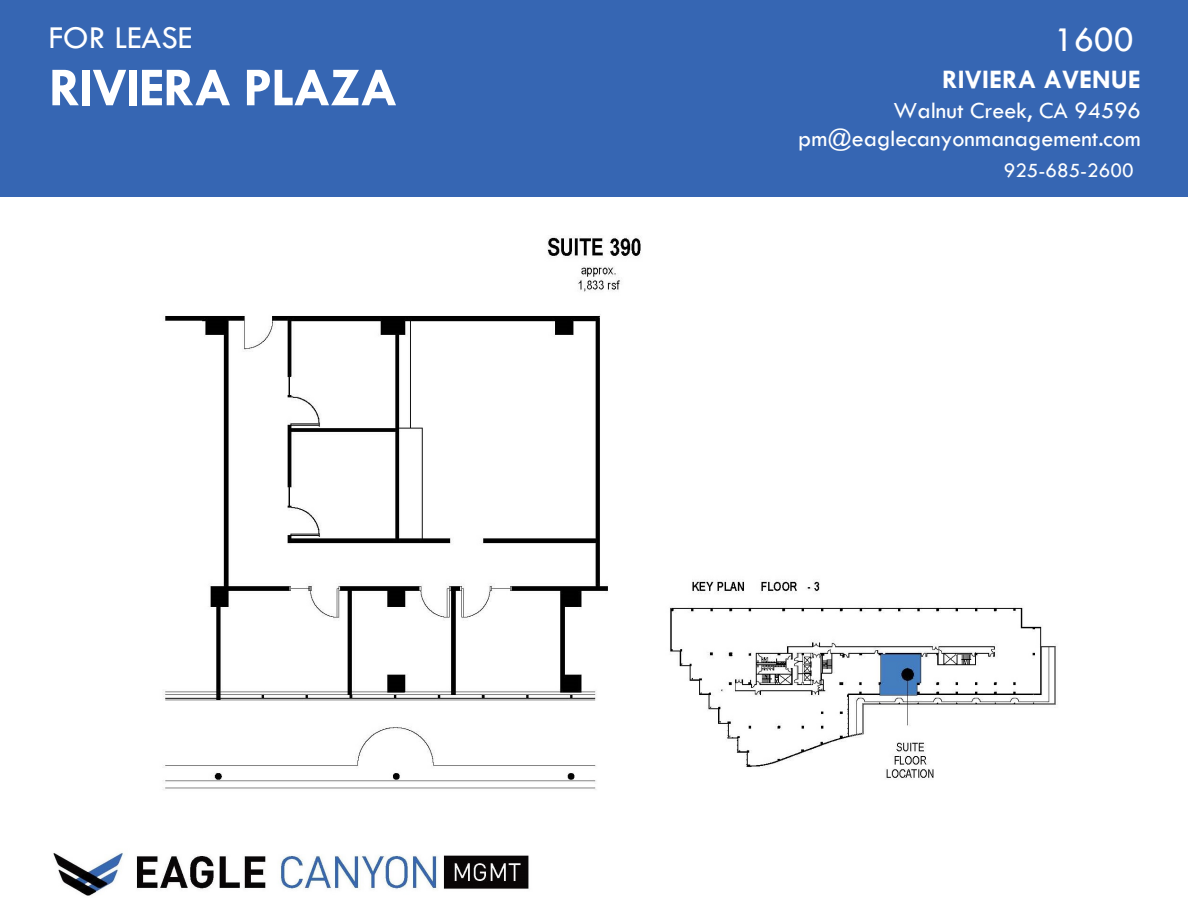
<style>
.page{position:relative;width:1188px;height:918px;background:#fff}
.page>*{position:absolute;margin:0;border:0;box-sizing:border-box;transform-origin:0 0}
.t1{font:700 55.35px "Tw Cen";letter-spacing:-.03em;color:#fff}
.t2{font:36.15px "Tw Cen";color:#fff}
.t3{font:33px "Tw Cen";color:#fff}
.t4{font:700 27px "Tw Cen";color:#fff}
.t5{font:24px/28.2px "Tw Cen";color:#fff;text-align:right}
.t6{font:21px "Tw Cen";color:#fff}
</style>
<div class="page">
<div style="left:0;top:0;width:1188px;height:196px;background:#3666b3"></div>
<img style="left:53px;top:852px;width:476px;height:44px">
<img style="left:163px;top:237px;width:893px;height:553px">
<h3 class="t3" style="left:49px;top:17px;width:145px">FOR LEASE</h3>
<h2 class="t2" style="left:1054px;top:17px;width:81px">1600</h2>
<h1 class="t1" style="left:49px;top:55px;width:350px">RIVIERA PLAZA</h1>
<p class="t4" style="left:942px;top:63px;width:200px">RIVIERA AVENUE</p>
<p class="t5" style="left:798px;top:96px;width:344px">Walnut Creek, CA 94596 pm@eaglecanyonmanagement.com</p>
<p class="t6" style="left:1004px;top:158px;width:131px">925-685-2600</p>
</div>
